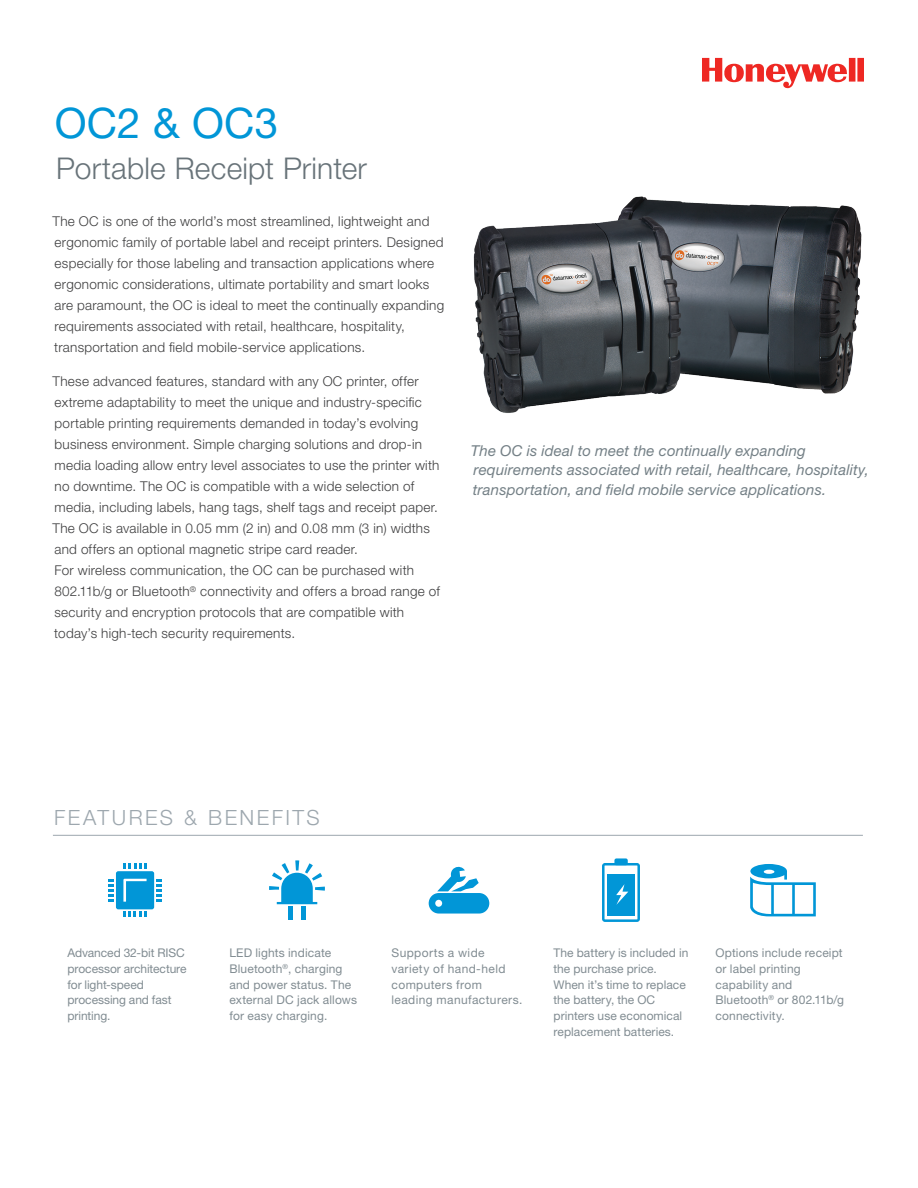
<style>
.page{position:relative;width:918px;height:1188px;background:#fff}
.page>*{position:absolute;margin:0;border:0;box-sizing:border-box;transform-origin:0 0}
.Title_1__28pt{font:42px "Helvetica Neue LT Std";letter-spacing:.005em;color:#0196d7}
.Title_2__20pt{font:300 30px "Helvetica Neue LT Std";letter-spacing:.005em;color:#687379}
.Sidebar__Header{font:300 21px "Helvetica Neue LT Std";letter-spacing:.12em;color:#9da7ae}
.Product_Caption{font:italic 15px/19.5px "Helvetica Neue LT Std";letter-spacing:.01em;color:#748086}
.Body__9_14_pt{font:300 13.5px/21px "Helvetica Neue LT Std";letter-spacing:.02em;color:#3e3e3f}
.Datasheet_Sidebar__B{font:12px/15.8px "Helvetica Neue LT Std";letter-spacing:.01em;color:#818c92}
.Datasheet_Sidebar__B-2{font:12px/15.8px "Helvetica Neue LT Std";letter-spacing:.035em;color:#818c92}
</style>
<div class="page">
<svg style="left:702px;top:58px;width:162px;height:30px"></svg>
<img style="left:473px;top:196px;width:389px;height:217px">
<hr style="left:53px;top:835px;width:810px;height:1px;background:#9da7ae">
<svg style="left:108px;top:863px;width:54px;height:54px"></svg>
<div style="left:288px;top:906px;width:5px;height:14px;background:#0196d7"></div>
<hr style="left:302px;top:906px;width:4px;height:14px;background:#0196d7">
<svg style="left:269px;top:860px;width:56px;height:44px"></svg>
<svg style="left:429px;top:866px;width:60px;height:48px"></svg>
<svg style="left:602px;top:858px;width:38px;height:64px"></svg>
<svg style="left:750px;top:864px;width:66px;height:52px"></svg>
<p class="Title_1__28pt" style="left:55px;top:98px;width:225px">OC2 &amp; OC3</p>
<p class="Title_2__20pt" style="left:56px;top:150px;width:312px">Portable Receipt Printer</p>
<p class="Body__9_14_pt" style="left:53px;top:210px;width:393px">The OC is one of the world’s most streamlined, lightweight and ergonomic family of portable label and receipt printers. Designed especially for those labeling and transaction applications where ergonomic considerations, ultimate portability and smart looks are paramount, the OC is ideal to meet the continually expanding requirements associated with retail, healthcare, hospitality, transportation and field mobile-service applications.</p>
<p class="Body__9_14_pt" style="left:53px;top:371px;width:389px">These advanced features, standard with any OC printer, offer extreme adaptability to meet the unique and industry-specific portable printing requirements demanded in today’s evolving business environment. Simple charging solutions and drop-in media loading allow entry level associates to use the printer with no downtime. The OC is compatible with a wide selection of media, including labels, hang tags, shelf tags and receipt paper.<br>The OC is available in 0.05 mm (2 in) and 0.08 mm (3 in) widths and offers an optional magnetic stripe card reader.<br>For wireless communication, the OC can be purchased with 802.11b/g or Bluetooth<sup>®</sup> connectivity and offers a broad range of security and encryption protocols that are compatible with today’s high-tech security requirements.</p>
<p class="Product_Caption" style="left:471px;top:440px;width:400px">The OC is ideal to meet the continually expanding requirements associated with retail, healthcare, hospitality, transportation, and field mobile service applications.</p>
<p class="Sidebar__Header" style="left:54px;top:805px;width:267px">FEATURES &amp; BENEFITS</p>
<p class="Datasheet_Sidebar__B" style="left:68px;top:945px;width:121px">Advanced 32-bit RISC processor architecture for light-speed processing and fast printing.</p>
<p class="Datasheet_Sidebar__B" style="left:230px;top:945px;width:129px">LED lights indicate<br>Bluetooth<sup>®</sup>, charging and power status. The external DC jack allows for easy charging.</p>
<p class="Datasheet_Sidebar__B-2" style="left:392px;top:945px;width:133px">Supports a wide variety of hand-held computers from leading manufacturers.</p>
<p class="Datasheet_Sidebar__B" style="left:554px;top:945px;width:136px">The battery is included in the purchase price.<br>When it’s time to replace the battery, the OC printers use economical replacement batteries.</p>
<p class="Datasheet_Sidebar__B" style="left:716px;top:945px;width:130px">Options include receipt or label printing capability and<br>Bluetooth<sup>®</sup> or 802.11b/g connectivity.</p>
</div>
